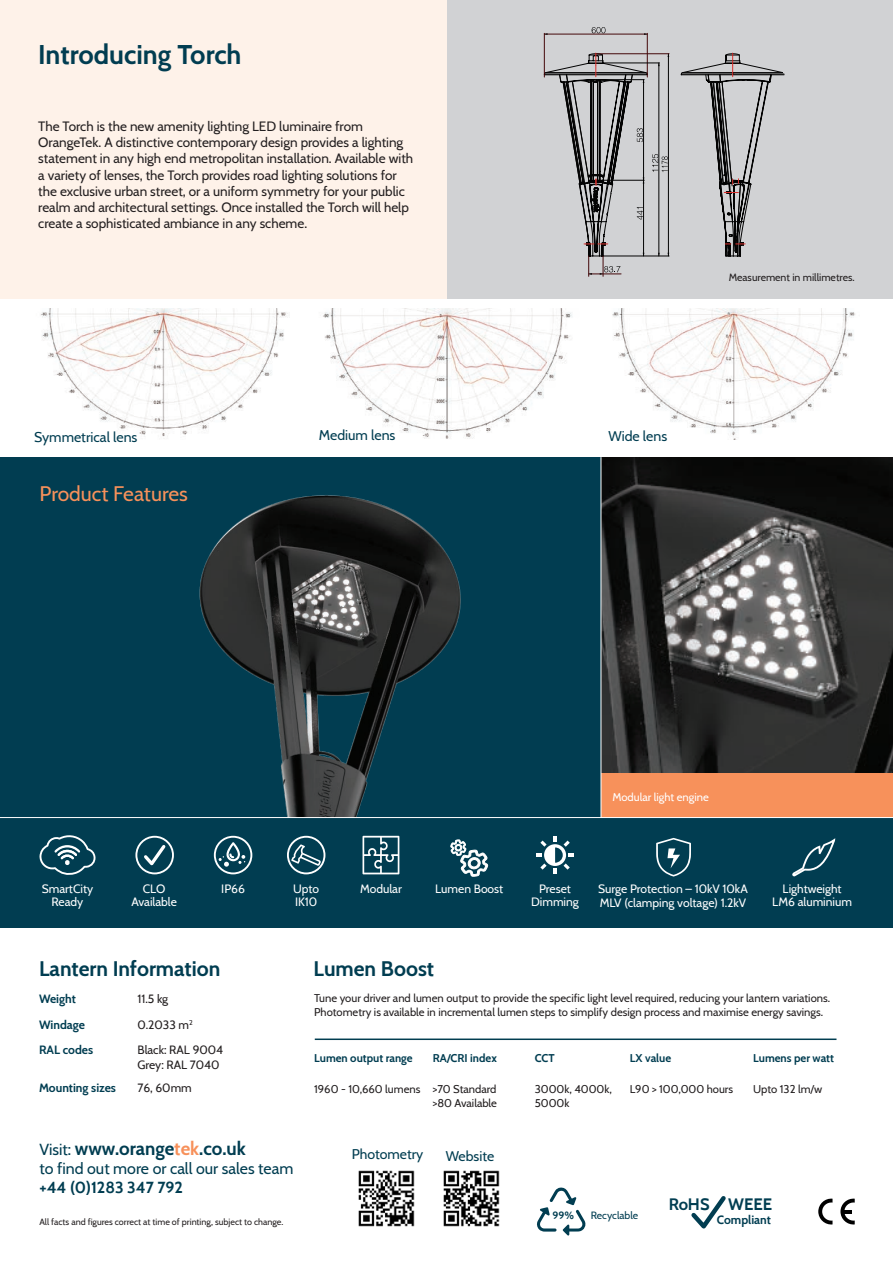
<style>
.page{position:relative;width:893px;height:1263px;background:#fff}
.page>*{position:absolute;margin:0;border:0;box-sizing:border-box;transform-origin:0 0}
.t1{font:700 27px "Cabin";color:#013d51}
.t2{font:700 21px "Cabin";color:#013d51}
.t3{font:21px "Cabin";color:#f7915b}
.t4{font:700 18.6px "Cabin";color:#013d51}
.t5{font:700 16.5px "Cabin";color:#013d51}
.t6{font:15.9px/19.2px "Cabin";color:#013d51}
.t7{font:14.1px "Cabin";color:#013d51}
.t8{font:13.5px/16.2px "Cabin";color:#231f20}
.t9{font:12.15px/12.9px "Cabin";color:#fff}
.t10{font:12px/14.4px "Cabin";color:#231f20}
.t11{font:700 12px "Cabin";color:#013d51}
.t12{font:11.25px/13.5px "Cabin";color:#231f20}
.t13{font:700 11.25px "Cabin";color:#013d51}
.t14{font:11.25px "Cabin";color:#fff}
.t15{font:10.5px "Cabin";color:#231f20}
.t16{font:10.5px "Cabin";color:#013d51}
.t17{font:700 10.5px "Cabin";color:#013d51}
.t18{font:9px "Cabin";color:#231f20}
.s1{font-weight:400;font-size:15.9px}
.s2{color:#f7915b}
.s3{font-weight:700}
</style>
<div class="page">
<div style="left:0;top:457px;width:893px;height:471px;background:#013d51"></div>
<img style="left:602px;top:457px;width:291px;height:316px">
<div style="left:135px;top:836px;width:39px;height:38px;border:2px solid #fff;border-radius:50%"></div>
<svg style="left:141px;top:842px;width:27px;height:27px"></svg>
<div style="left:287px;top:836px;width:38px;height:38px;border:2px solid #fff;border-radius:50%"></div>
<svg style="left:291px;top:844px;width:30px;height:22px"></svg>
<svg style="left:536px;top:836px;width:38px;height:38px"></svg>
<svg style="left:540px;top:840px;width:7px;height:7px"></svg>
<svg style="left:564px;top:840px;width:6px;height:7px"></svg>
<svg style="left:540px;top:863px;width:7px;height:7px"></svg>
<svg style="left:563px;top:863px;width:7px;height:7px"></svg>
<svg style="left:656px;top:838px;width:35px;height:38px"></svg>
<img style="left:358px;top:1170px;width:57px;height:57px">
<svg style="left:537px;top:1187px;width:49px;height:48px"></svg>
<img style="left:443px;top:1170px;width:57px;height:57px">
<svg style="left:362px;top:836px;width:37px;height:38px"></svg>
<div style="left:446px;top:0;width:447px;height:298px;background:#d1d2d4"></div>
<svg style="left:592px;top:27px;width:13px;height:6px"></svg>
<hr style="left:544px;top:33px;width:1px;height:44px;background:#44080a">
<hr style="left:647px;top:33px;width:1px;height:44px;background:#44080a">
<hr style="left:544px;top:34px;width:103px;height:1px;background:#44080a">
<svg style="left:544px;top:53px;width:240px;height:223px"></svg>
<img style="left:199px;top:495px;width:262px;height:322px">
<hr style="left:315px;top:1038px;width:521px;height:2px;background:#013d51">
<svg style="left:39px;top:835px;width:57px;height:40px"></svg>
<div style="left:601px;top:773px;width:292px;height:44px;background:#f7915b"></div>
<svg style="left:691px;top:1196px;width:35px;height:33px"></svg>
<svg style="left:818px;top:1198px;width:14px;height:27px"></svg>
<svg style="left:840px;top:1198px;width:15px;height:27px"></svg>
<svg style="left:842px;top:1209px;width:10px;height:4px"></svg>
<div style="left:0;top:0;width:446px;height:298px;background:#fef2e9"></div>
<img style="left:40px;top:308px;width:248px;height:129px">
<img style="left:323px;top:308px;width:249px;height:131px">
<img style="left:612px;top:308px;width:243px;height:131px">
<hr style="left:0;top:817px;width:893px;height:1px;background:#fff">
<svg style="left:792px;top:838px;width:44px;height:39px"></svg>
<div style="left:214px;top:836px;width:38px;height:38px;border:2px solid #fff;border-radius:50%"></div>
<svg style="left:219px;top:839px;width:26px;height:28px"></svg>
<hr style="left:601px;top:457px;width:1px;height:361px;background:#fff">
<svg style="left:450px;top:839px;width:39px;height:38px"></svg>
<p class="t1" style="left:38px;top:34px;width:205px">Introducing Torch</p>
<p class="t8" style="left:38px;top:117px;width:376px">The Torch is the new amenity lighting LED luminaire from OrangeTek. A distinctive contemporary design provides a lighting statement in any high end metropolitan installation. Available with a variety of lenses, the Torch provides road lighting solutions for the exclusive urban street, or a uniform symmetry for your public realm and architectural settings. Once installed the Torch will help create a sophisticated ambiance in any scheme.</p>
<p class="t7" style="left:34px;top:426px;width:105px">Symmetrical lens</p>
<p class="t7" style="left:319px;top:424px;width:78px">Medium lens</p>
<p class="t7" style="left:608px;top:425px;width:60px">Wide lens</p>
<p class="t3" style="left:40px;top:477px;width:150px">Product Features</p>
<p class="t15" style="left:729px;top:269px;width:127px">Measurement in millimetres.</p>
<p class="t14" style="left:612px;top:788px;width:98px">Modular light engine</p>
<p class="t9" style="left:42px;top:881px;width:53px">SmartCity</p>
<p class="t9" style="left:52px;top:894px;width:33px">Ready</p>
<p class="t9" style="left:143px;top:881px;width:24px">CLO</p>
<p class="t9" style="left:131px;top:894px;width:47px">Available</p>
<p class="t9" style="left:221px;top:881px;width:25px">IP66</p>
<p class="t9" style="left:293px;top:881px;width:27px">Upto<br>IK10</p>
<p class="t9" style="left:531px;top:881px;width:49px;text-align:center">Preset<br>Dimming</p>
<p class="t9" style="left:598px;top:881px;width:151px">Surge Protection – 10kV 10kA</p>
<p class="t9" style="left:360px;top:881px;width:43px">Modular</p>
<p class="t9" style="left:435px;top:881px;width:70px">Lumen Boost</p>
<p class="t9" style="left:600px;top:896px;width:148px">MLV (clamping voltage) 1.2kV</p>
<p class="t9" style="left:783px;top:881px;width:61px">Lightweight</p>
<p class="t9" style="left:772px;top:894px;width:81px">LM6 aluminium</p>
<p class="t2" style="left:39px;top:952px;width:183px">Lantern Information</p>
<p class="t11" style="left:39px;top:990px;width:38px">Weight</p>
<p class="t10" style="left:138px;top:991px;width:32px">11.5 kg</p>
<p class="t11" style="left:39px;top:1015px;width:47px">Windage</p>
<p class="t10" style="left:138px;top:1017px;width:57px">0.2033 m<sup>2</sup></p>
<p class="t11" style="left:39px;top:1041px;width:56px">RAL codes</p>
<p class="t10" style="left:138px;top:1042px;width:87px">Black: RAL 9004<br>Grey: RAL 7040</p>
<p class="t11" style="left:39px;top:1078px;width:78px">Mounting sizes</p>
<p class="t10" style="left:138px;top:1079px;width:56px">76, 60mm</p>
<p class="t2" style="left:314px;top:952px;width:122px">Lumen Boost</p>
<p class="t12" style="left:314px;top:991px;width:517px">Tune your driver and lumen output to provide the specific light level required, reducing your lantern variations.</p>
<p class="t12" style="left:314px;top:1004px;width:510px">Photometry is available in incremental lumen steps to simplify design process and maximise energy savings.</p>
<p class="t13" style="left:314px;top:1049px;width:100px">Lumen output range</p>
<p class="t13" style="left:433px;top:1049px;width:66px">RA/CRI index</p>
<p class="t13" style="left:535px;top:1049px;width:21px">CCT</p>
<p class="t13" style="left:630px;top:1049px;width:43px">LX value</p>
<p class="t13" style="left:753px;top:1049px;width:82px">Lumens per watt</p>
<p class="t12" style="left:314px;top:1082px;width:108px">1960 - 10,660 lumens</p>
<p class="t12" style="left:433px;top:1082px;width:65px">&gt;70 Standard</p>
<p class="t12" style="left:433px;top:1095px;width:66px">&gt;80 Available</p>
<p class="t12" style="left:535px;top:1082px;width:79px">3000k, 4000k,<br>5000k</p>
<p class="t12" style="left:630px;top:1082px;width:105px">L90 &gt; 100,000 hours</p>
<p class="t12" style="left:753px;top:1082px;width:71px">Upto 132 lm/w</p>
<p class="t4" style="left:40px;top:1134px;width:208px"><span class="s1">Visit:</span> www.orange<span class="s2">tek</span>.co.uk</p>
<p class="t6" style="left:40px;top:1158px;width:255px">to find out more or call our sales team <span class="s3">+44 (0)1283 347 792</span></p>
<p class="t18" style="left:40px;top:1214px;width:245px">All facts and figures correct at time of printing, subject to change.</p>
<p class="t7" style="left:352px;top:1143px;width:73px">Photometry</p>
<p class="t7" style="left:446px;top:1145px;width:50px">Website</p>
<p class="t17" style="left:553px;top:1207px;width:23px">99%</p>
<p class="t16" style="left:591px;top:1207px;width:49px">Recyclable</p>
<p class="t5" style="left:669px;top:1192px;width:105px">RoHS WEEE</p>
<p class="t11" style="left:717px;top:1211px;width:56px">Compliant</p>
</div>
